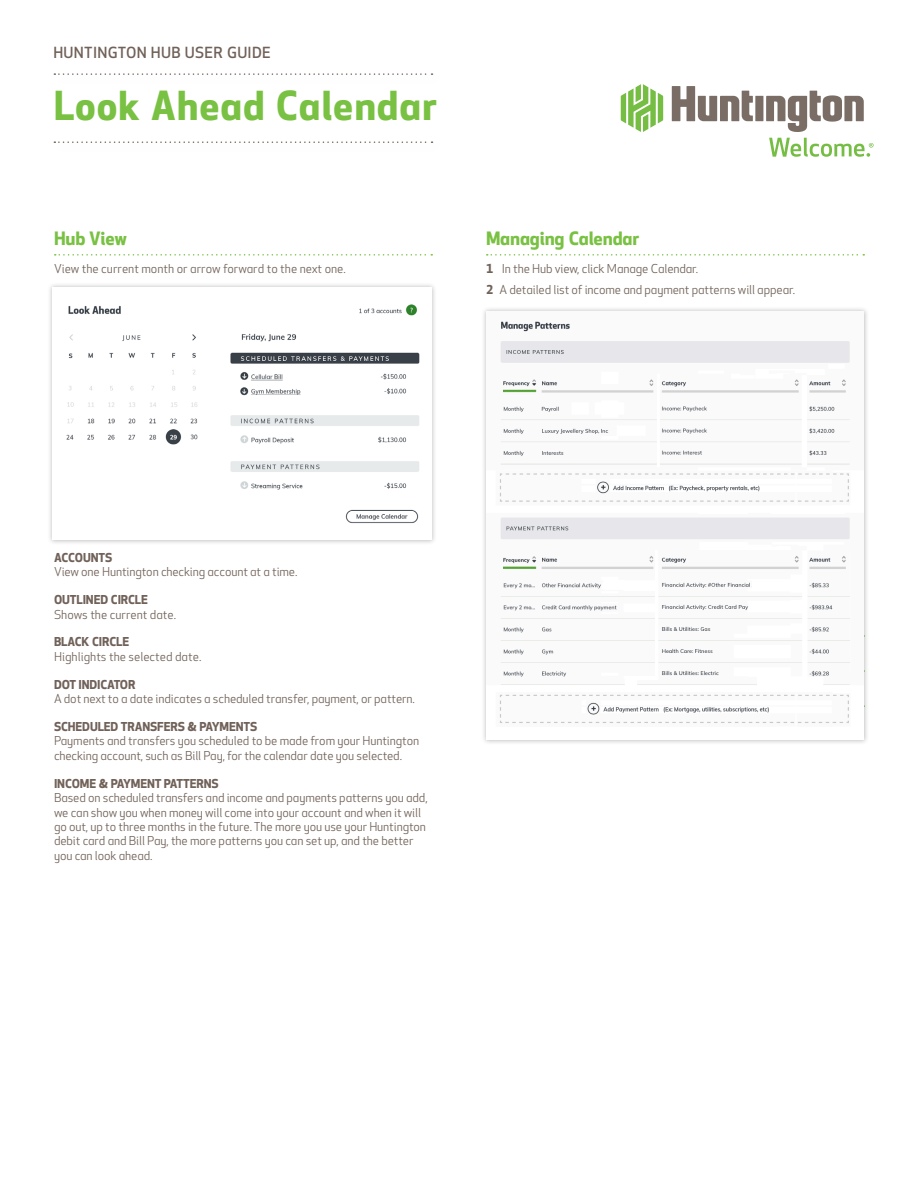
<style>
.page{position:relative;width:918px;height:1188px;background:#fff}
.page>*{position:absolute;margin:0;border:0;box-sizing:border-box;transform-origin:0 0}
.t1{font:700 39px "Huntington Apex";letter-spacing:.02em;color:#79c142}
.p3{font:700 18px "Huntington Apex";letter-spacing:-.01em;color:#79c142}
.t2{font:500 15px "Huntington Apex";letter-spacing:.02em;color:#716259}
.p3-2{font:12px/14.4px "Huntington Apex";letter-spacing:-.01em;color:#716259}
.s1{font-weight:700}
</style>
<div class="page">
<svg style="left:55px;top:254px;width:377px;height:2px"></svg>
<svg style="left:487px;top:254px;width:377px;height:2px"></svg>
<svg style="left:54px;top:141px;width:379px;height:2px"></svg>
<svg style="left:54px;top:73px;width:379px;height:2px"></svg>
<div style="left:48px;top:283px;width:389px;height:262px;background:#231f20;opacity:.3"></div>
<img style="left:53px;top:288px;width:379px;height:252px">
<div style="left:755px;top:96px;width:8px;height:25px;background:#796d65"></div>
<svg style="left:672px;top:86px;width:81px;height:35px"></svg>
<svg style="left:766px;top:91px;width:98px;height:41px"></svg>
<svg style="left:621px;top:84px;width:42px;height:48px"></svg>
<svg style="left:769px;top:138px;width:105px;height:19px"></svg>
<div style="left:481px;top:306px;width:388px;height:439px;background:#231f20;opacity:.3"></div>
<div style="left:486px;top:311px;width:378px;height:429px;background:#fff"></div>
<img style="left:500px;top:321px;width:350px;height:402px">
<p class="t2" style="left:53px;top:44px;width:219px">HUNTINGTON HUB USER GUIDE</p>
<p class="t1" style="left:54px;top:83px;width:385px">Look Ahead Calendar</p>
<p class="p3" style="left:54px;top:227px;width:75px">Hub View</p>
<p class="p3-2" style="left:54px;top:261px;width:293px">View the current month or arrow forward to the next one.</p>
<p class="p3" style="left:486px;top:227px;width:155px">Managing Calendar</p>
<p class="p3-2" style="left:486px;top:261px;width:214px"><span class="s1">1</span> In the Hub view, click Manage Calendar.</p>
<p class="p3-2" style="left:486px;top:283px;width:311px"><span class="s1">2</span> A detailed list of income and payment patterns will appear.</p>
<p class="p3-2" style="left:54px;top:551px;width:245px"><span class="s1">ACCOUNTS<br></span>View one Huntington checking account at a time.</p>
<p class="p3-2" style="left:54px;top:593px;width:124px"><span class="s1">OUTLINED CIRCLE<br></span>Shows the current date.</p>
<p class="p3-2" style="left:54px;top:635px;width:149px"><span class="s1">BLACK CIRCLE<br></span>Highlights the selected date.</p>
<p class="p3-2" style="left:54px;top:678px;width:362px"><span class="s1">DOT INDICATOR<br></span>A dot next to a date indicates a scheduled transfer, payment, or pattern.</p>
<p class="p3-2" style="left:54px;top:720px;width:367px"><span class="s1">SCHEDULED TRANSFERS &amp; PAYMENTS<br></span>Payments and transfers you scheduled to be made from your Huntington checking account, such as Bill Pay, for the calendar date you selected.</p>
<p class="p3-2" style="left:54px;top:777px;width:375px"><span class="s1">INCOME &amp; PAYMENT PATTERNS<br></span>Based on scheduled transfers and income and payments patterns you add, we can show you when money will come into your account and when it will go out, up to three months in the future. The more you use your Huntington debit card and Bill Pay, the more patterns you can set up, and the better you can look ahead.</p>
</div>
